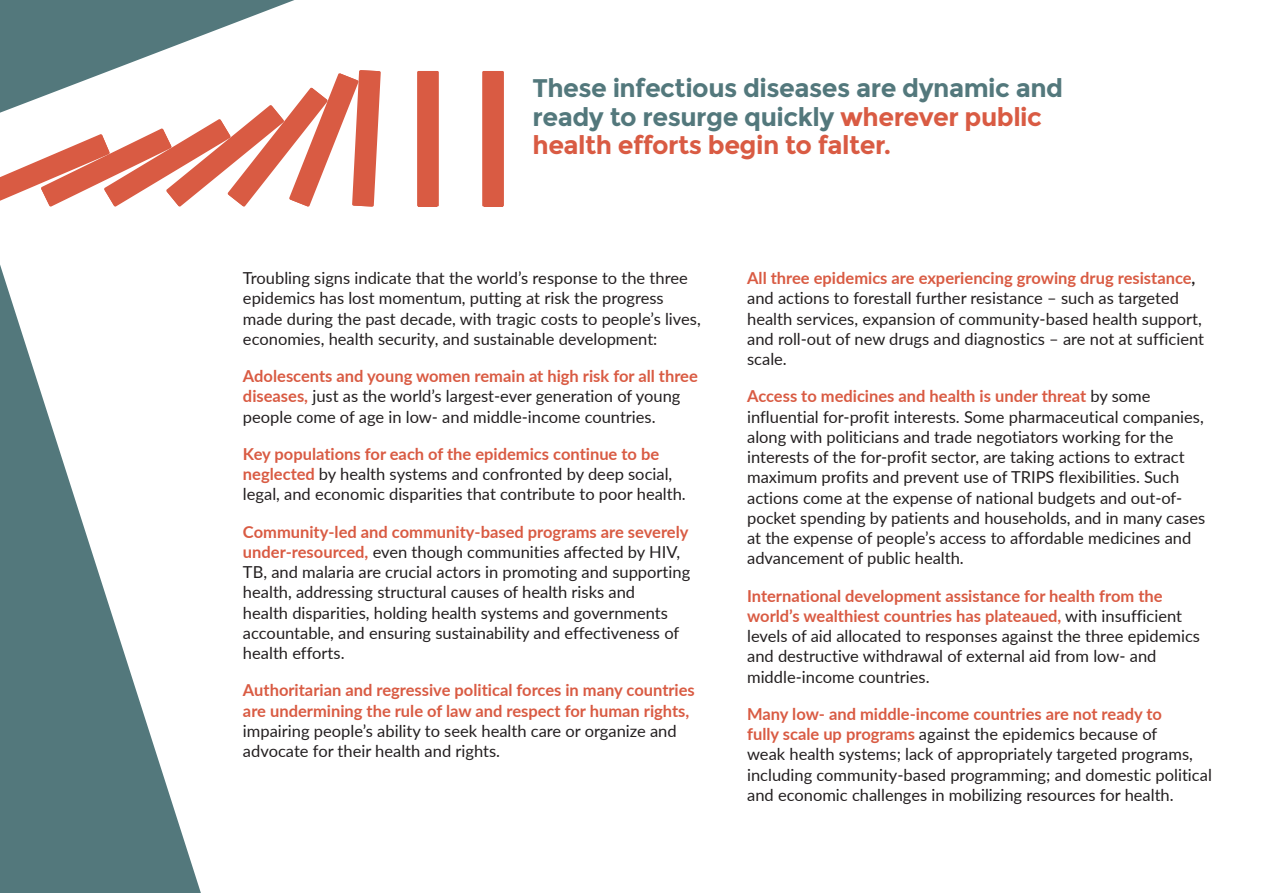
<style>
.page{position:relative;width:1263px;height:893px;background:#fff}
.page>*{position:absolute;margin:0;border:0;box-sizing:border-box;transform-origin:0 0}
.Text{font:700 25.5px/28.5px "Montserrat";letter-spacing:-.02em;color:#53787c}
.Text-2{font:16.5px/20.2px "Lato";color:#231f20}
.Text-3{font:700 16.5px/20.2px "Lato";color:#d95b43}
.s1{color:#d95b43}
.s2{font-weight:700;color:#d95b43}
.s3{font-weight:400;color:#231f20}
.s4{font-weight:700}
</style>
<div class="page">
<svg style="left:0;top:0;width:294px;height:893px"></svg>
<svg style="left:0;top:70px;width:381px;height:137px"></svg>
<div style="left:417px;top:71px;width:22px;height:136px;background:#d95b43"></div>
<div style="left:482px;top:71px;width:22px;height:136px;background:#d95b43"></div>
<p class="Text" style="left:533px;top:74px;width:532px">These infectious diseases are dynamic and ready to resurge quickly <span class="s1">wherever public health efforts begin to falter.</span></p>
<p class="Text-2" style="left:243px;top:267px;width:459px">Troubling signs indicate that the world’s response to the three epidemics has lost momentum, putting at risk the progress made during the past decade, with tragic costs to people’s lives, economies, health security, and sustainable development:</p>
<p class="Text-2" style="left:243px;top:365px;width:456px"><span class="s2">Adolescents and young women remain at high risk for all three diseases,</span> just as the world’s largest-ever generation of young people come of age in low- and middle-income countries.</p>
<p class="Text-2" style="left:243px;top:443px;width:444px"><span class="s2">Key populations for each of the epidemics continue to be neglected</span> by health systems and confronted by deep social, legal, and economic disparities that contribute to poor health.</p>
<p class="Text-2" style="left:243px;top:521px;width:449px"><span class="s2">Community-led and community-based programs are severely under-resourced,</span> even though communities affected by HIV, TB, and malaria are crucial actors in promoting and supporting health, addressing structural causes of health risks and<br>health disparities, holding health systems and governments accountable, and ensuring sustainability and effectiveness of health efforts.</p>
<p class="Text-3" style="left:243px;top:679px;width:453px">Authoritarian and regressive political forces in many countries are undermining the rule of law and respect for human rights, <span class="s3">impairing people’s ability to seek health care or organize and advocate for their health and rights.</span></p>
<p class="Text-2" style="left:747px;top:267px;width:458px"><span class="s2">All three epidemics are experiencing growing drug resistance</span><span class="s4">, </span>and actions to forestall further resistance – such as targeted health services, expansion of community-based health support, and roll-out of new drugs and diagnostics – are not at sufficient scale.</p>
<p class="Text-2" style="left:747px;top:385px;width:460px"><span class="s2">Access to medicines and health is under threat</span> by some influential for-profit interests. Some pharmaceutical companies, along with politicians and trade negotiators working for the interests of the for-profit sector, are taking actions to extract maximum profits and prevent use of TRIPS flexibilities. Such actions come at the expense of national budgets and out-of&shy;pocket spending by patients and households, and in many cases at the expense of people’s access to affordable medicines and advancement of public health.</p>
<p class="Text-2" style="left:747px;top:585px;width:454px"><span class="s2">International development assistance for health from the world’s wealthiest countries has plateaued,</span> with insufficient levels of aid allocated to responses against the three epidemics and destructive withdrawal of external aid from low- and middle-income countries.</p>
<p class="Text-2" style="left:747px;top:703px;width:466px"><span class="s2">Many low- and middle-income countries are not ready to<br>fully scale up programs</span> against the epidemics because of<br>weak health systems; lack of appropriately targeted programs, including community-based programming; and domestic political and economic challenges in mobilizing resources for health.</p>
</div>
